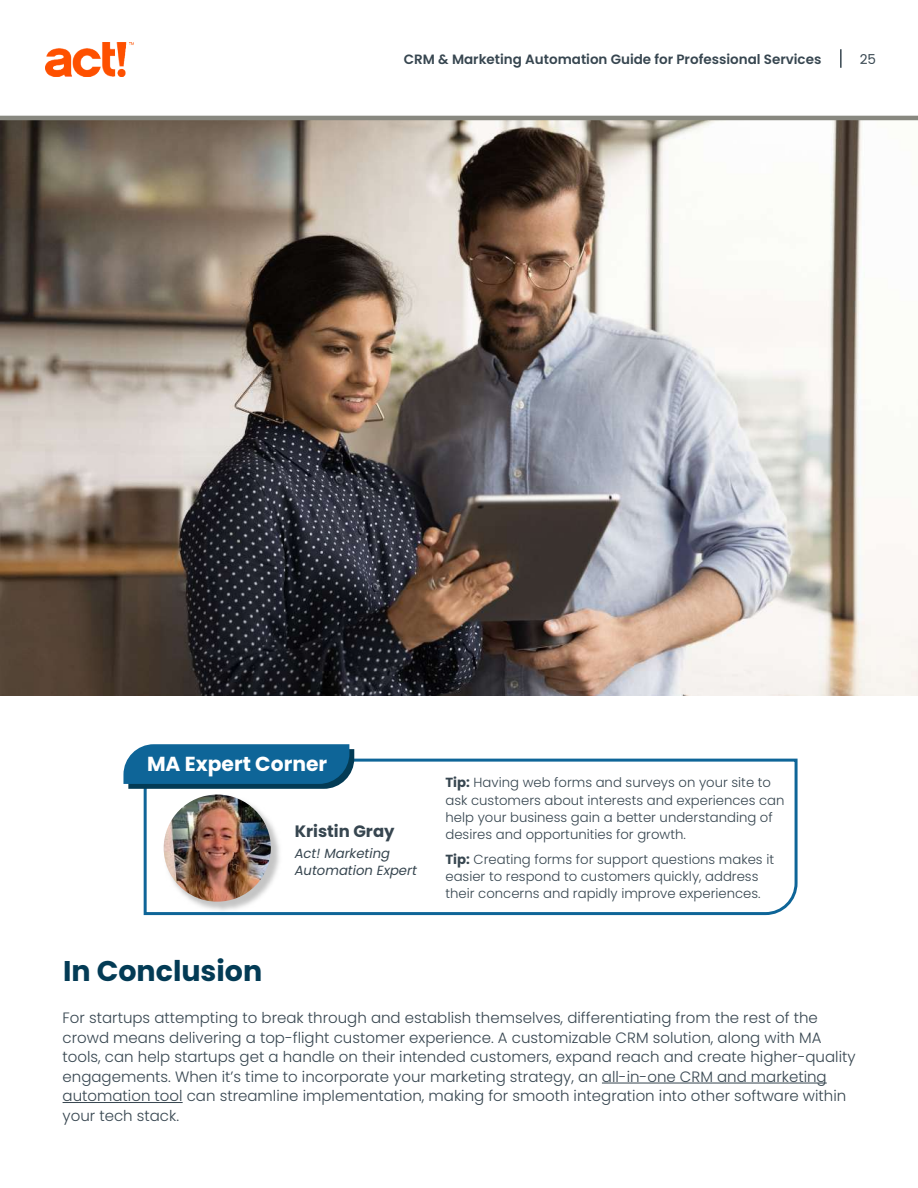
<style>
.page{position:relative;width:918px;height:1188px;background:#fff}
.page>*{position:absolute;margin:0;border:0;box-sizing:border-box;transform-origin:0 0}
.t1{font:700 28.5px "Poppins";color:#033b55}
.t2{font:700 20.25px "Poppins";color:#fff}
.t3{font:700 16.5px "Poppins";color:#374650}
.t4{font:300 15px/19.5px "Poppins";color:#374650}
.t5{font:600 13.5px "Poppins";color:#374650}
.t6{font:13.5px "Poppins";color:#374650}
.t7{font:300 13.2px/17.2px "Poppins";color:#374650}
.t8{font:italic 13.2px/17.2px "Poppins";color:#374650}
.s1{font-weight:700}
</style>
<div class="page">
<img style="left:0;top:120px;width:918px;height:576px">
<img style="left:45px;top:42px;width:88px;height:35px">
<svg style="left:840px;top:49px;width:2px;height:19px"></svg>
<hr style="left:0;top:116px;width:918px;height:4px;background:#888880">
<svg style="left:143px;top:757px;width:655px;height:159px"></svg>
<svg style="left:123px;top:744px;width:231px;height:45px;background:#196895"></svg>
<img style="left:162px;top:793px;width:123px;height:122px">
<img style="left:164px;top:795px;width:107px;height:107px;border-radius:54px">
<hr style="left:602px;top:1083px;width:225px;height:1px;background:#374650">
<hr style="left:63px;top:1102px;width:120px;height:1px;background:#374650">
<p class="t5" style="left:404px;top:51px;width:419px">CRM &amp; Marketing Automation Guide for Professional Services</p>
<p class="t6" style="left:860px;top:49px;width:18px">25</p>
<h2 class="t2" style="left:147px;top:753px;width:182px">MA Expert Corner</h2>
<p class="t3" style="left:295px;top:821px;width:101px">Kristin Gray</p>
<p class="t8" style="left:295px;top:845px;width:124px">Act! Marketing<br>Automation Expert</p>
<p class="t7" style="left:446px;top:774px;width:341px"><span class="s1">Tip:</span> Having web forms and surveys on your site to ask customers about interests and experiences can help your business gain a better understanding of desires and opportunities for growth.</p>
<p class="t7" style="left:446px;top:851px;width:330px"><span class="s1">Tip:</span> Creating forms for support questions makes it easier to respond to customers quickly, address their concerns and rapidly improve experiences.</p>
<h1 class="t1" style="left:63px;top:955px;width:201px">In Conclusion</h1>
<p class="t4" style="left:63px;top:1008px;width:795px">For startups attempting to break through and establish themselves, differentiating from the rest of the crowd means delivering a top-flight customer experience. A customizable CRM solution, along with MA tools, can help startups get a handle on their intended customers, expand reach and create higher-quality engagements. When it’s time to incorporate your marketing strategy, an all-in-one CRM and marketing automation tool can streamline implementation, making for smooth integration into other software within your tech stack.</p>
</div>
